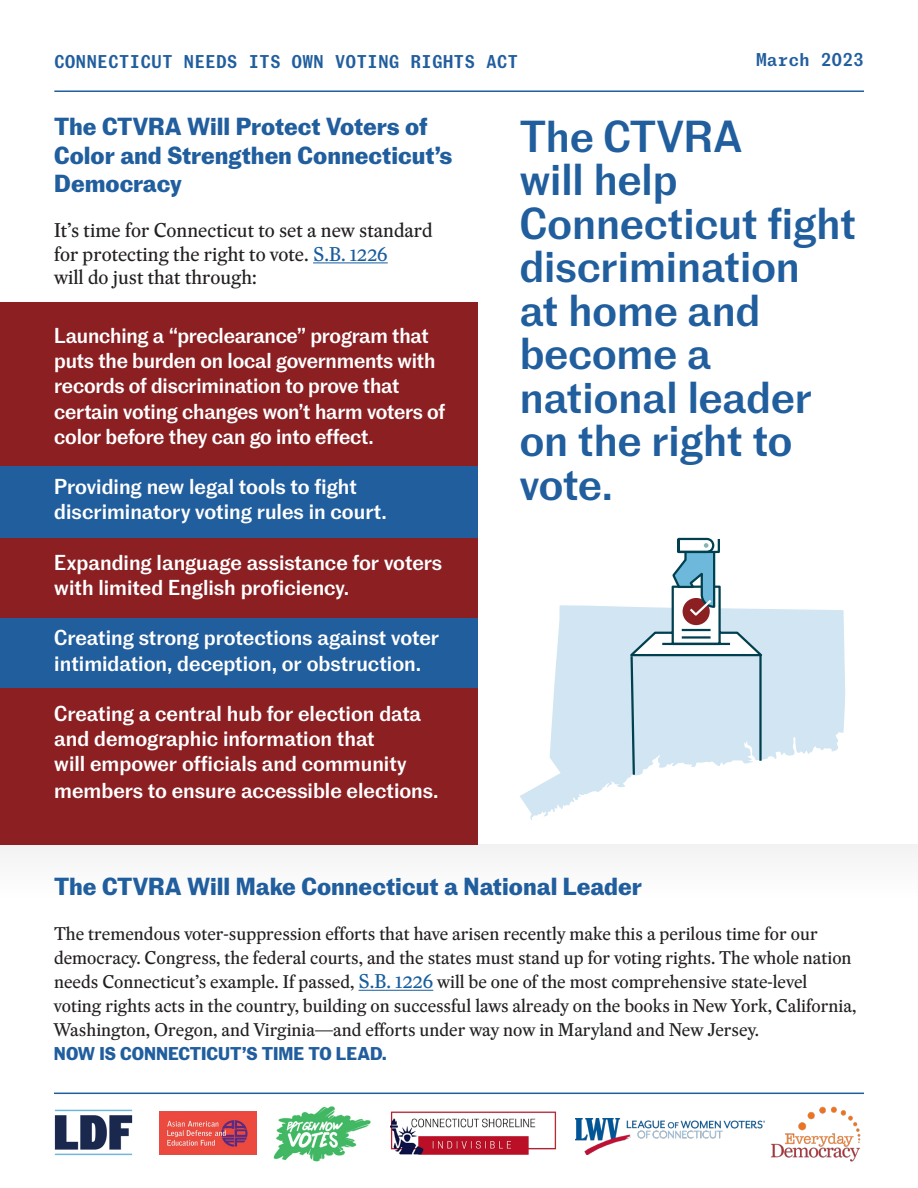
<style>
.page{position:relative;width:918px;height:1188px;background:#fff}
.page>*{position:absolute;margin:0;border:0;box-sizing:border-box;transform-origin:0 0}
.t1{font:500 43.5px/43.5px "Marcin Ant";color:#215e9e}
.t2{font:700 24px/28.8px "Marcin Ant";color:#215e9e}
.t3{font:500 21px/25.2px "Marcin Ant";color:#fff}
.t4{font:19.5px/23.4px "Eudald News";color:#231f20}
.t5{font:18px/24px "Eudald News";color:#231f20}
.t6{font:500 18px "Marcin Tpwr";color:#215e9e}
.t7{font:700 18px "Marcin Ant";color:#215e9e}
.s1{color:#175d9e}
.s2{font-size:19.5px;color:#175d9e}
</style>
<div class="page">
<svg style="left:520px;top:605px;width:326px;height:215px;fill:#d1e5f2"></svg>
<div style="left:0;top:845px;width:918px;height:51px;background:#f8f8f8"></div>
<div style="left:0;top:687px;width:477px;height:158px;background:#8b1f22"></div>
<div style="left:0;top:617px;width:477px;height:70px;background:#215e9e"></div>
<div style="left:0;top:536px;width:477px;height:81px;background:#8b1f22"></div>
<div style="left:0;top:466px;width:477px;height:72px;background:#215e9e"></div>
<div style="left:0;top:302px;width:477px;height:164px;background:#8b1f22"></div>
<hr style="left:54px;top:1093px;width:810px;height:1px;background:#215e9e">
<hr style="left:313px;top:262px;width:75px;height:1px;background:#175d9e">
<hr style="left:359px;top:990px;width:74px;height:1px;background:#175d9e">
<hr style="left:54px;top:90px;width:810px;height:2px;background:#215e9e">
<svg style="left:626px;top:537px;width:141px;height:240px"></svg>
<hr style="left:759px;top:654px;width:3px;height:107px;background:#00404f">
<img style="left:54px;top:1109px;width:79px;height:47px">
<img style="left:159px;top:1111px;width:98px;height:44px">
<img style="left:273px;top:1106px;width:98px;height:56px">
<img style="left:390px;top:1111px;width:166px;height:44px">
<img style="left:576px;top:1118px;width:189px;height:36px">
<img style="left:770px;top:1106px;width:91px;height:56px">
<p class="t6" style="left:54px;top:51px;width:466px">CONNECTICUT NEEDS ITS OWN VOTING RIGHTS ACT</p>
<p class="t6" style="left:756px;top:49px;width:109px">March 2023</p>
<p class="t2" style="left:54px;top:111px;width:400px">The CTVRA Will Protect Voters of<br>Color and Strengthen Connecticut’s<br>Democracy</p>
<p class="t4" style="left:54px;top:219px;width:380px">It’s time for Connecticut to set a new standard for protecting the right to vote. <span class="s1">S.B. 1226<br></span>will do just that through:</p>
<p class="t3" style="left:54px;top:323px;width:392px">Launching a “preclearance” program that puts the burden on local governments with records of discrimination to prove that certain voting changes won’t harm voters of color before they can go into effect.</p>
<p class="t3" style="left:54px;top:474px;width:334px">Providing new legal tools to fight discriminatory voting rules in court.</p>
<p class="t3" style="left:54px;top:550px;width:389px">Expanding language assistance for voters with limited English proficiency.</p>
<p class="t3" style="left:54px;top:625px;width:386px">Creating strong protections against voter intimidation, deception, or obstruction.</p>
<p class="t3" style="left:54px;top:700px;width:386px;line-height:25.8px">Creating a central hub for election data and demographic information that<br>will empower officials and community members to ensure accessible elections.</p>
<h1 class="t1" style="left:520px;top:114px;width:338px">The CTVRA<br>will help<br>Connecticut fight discrimination<br>at home and become a national leader on the right to vote.</h1>
<p class="t2" style="left:54px;top:871px;width:589px">The CTVRA Will Make Connecticut a National Leader</p>
<p class="t5" style="left:54px;top:922px;width:804px">The tremendous voter-suppression efforts that have arisen recently make this a perilous time for our democracy. Congress, the federal courts, and the states must stand up for voting rights. The whole nation needs Connecticut’s example. If passed, <span class="s2">S.B. 1226</span> will be one of the most comprehensive state-level voting rights acts in the country, building on successful laws already on the books in New York, California, Washington, Oregon, and Virginia—and efforts under way now in Maryland and New Jersey.</p>
<p class="t7" style="left:54px;top:1043px;width:334px">NOW IS CONNECTICUT’S TIME TO LEAD.</p>
</div>
